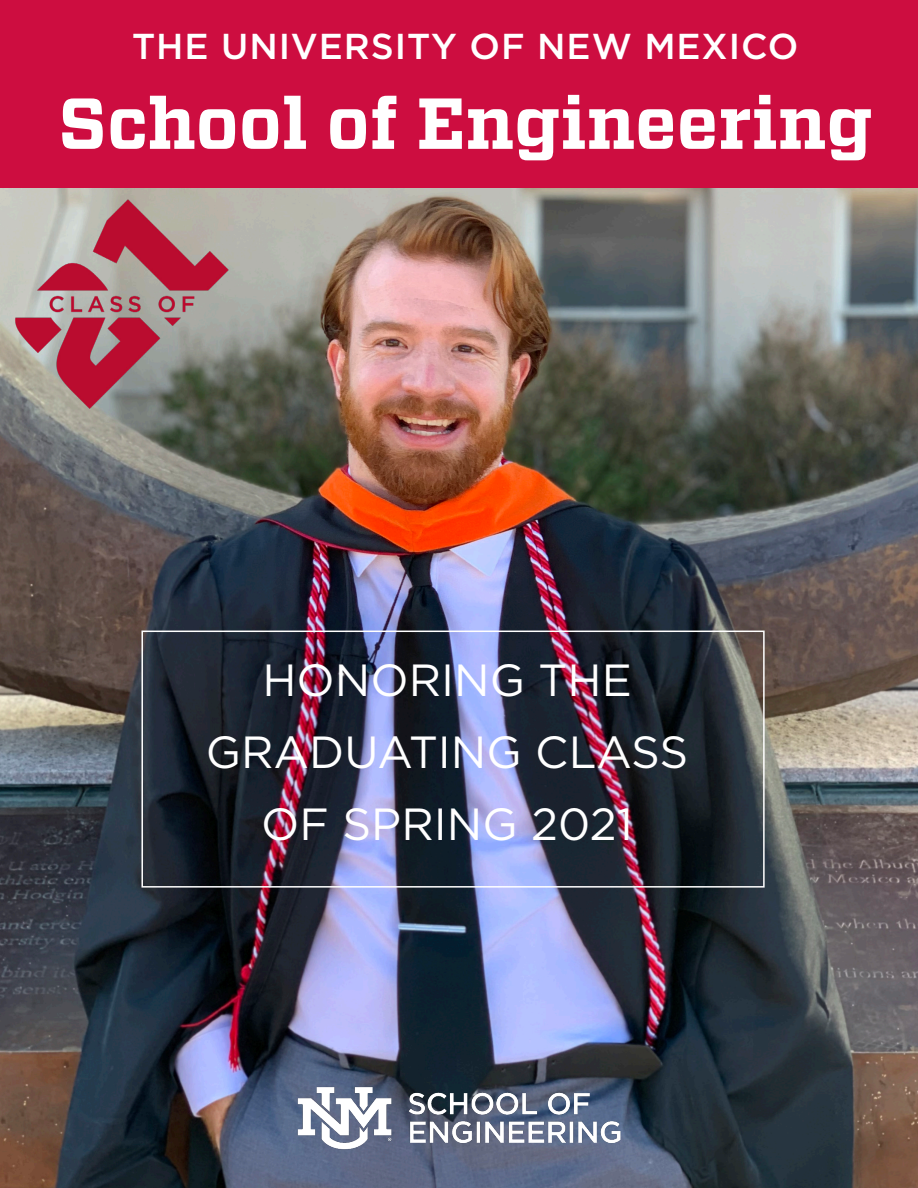
<style>
.page{position:relative;width:918px;height:1188px;background:#fff}
.page>*{position:absolute;margin:0;border:0;box-sizing:border-box;transform-origin:0 0}
.t1{font:700 72px "Vitesse";color:#fff}
.t2{font:45px/72px "Gotham";color:#fff;text-align:center}
.t3{font:500 36px "Gotham";letter-spacing:.025em;color:#fff}
</style>
<div class="page">
<img style="left:0;top:187px;width:918px;height:1001px">
<img style="left:281px;top:1068px;width:356px;height:99px">
<div style="left:0;top:0;width:918px;height:187px;background:#cd0d40"></div>
<div style="left:141px;top:631px;width:624px;height:257px;border:2px solid #fff"></div>
<img style="left:10px;top:187px;width:233px;height:234px">
<p class="t3" style="left:132px;top:23px;width:668px">THE UNIVERSITY OF NEW MEXICO</p>
<p class="t1" style="left:58px;top:76px;width:816px">School of Engineering</p>
<p class="t2" style="left:206px;top:643px;width:484px">HONORING THE<br>GRADUATING CLASS<br>OF SPRING 2021</p>
</div>
